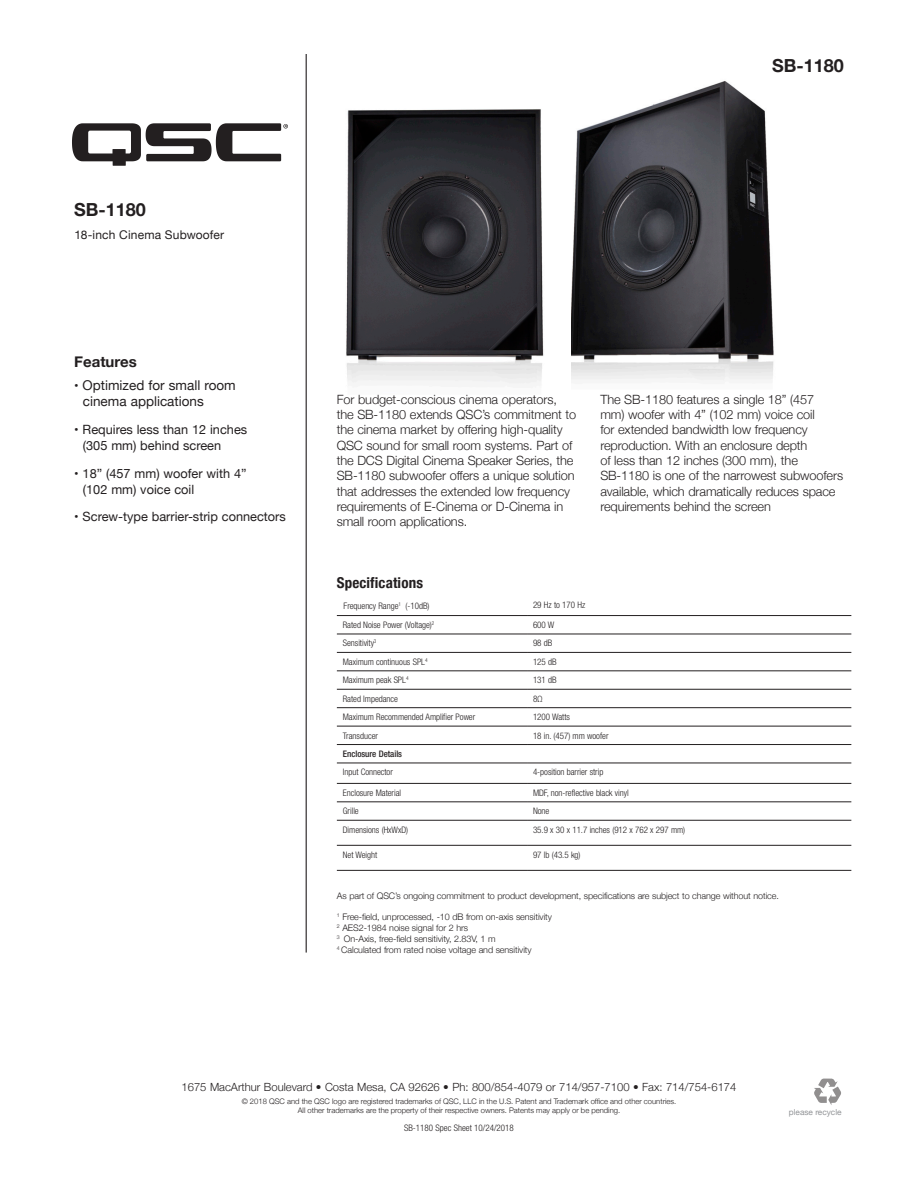
<style>
.page{position:relative;width:918px;height:1188px;background:#fff}
.page>*{position:absolute;margin:0;border:0;box-sizing:border-box;transform-origin:0 0}
.t1{font:700 18px "Helvetica Neue";color:#231f20}
.t2{font:700 condensed 15px "Helvetica Neue";letter-spacing:.01em;color:#231f20}
.t3{font:700 15px "Helvetica Neue";color:#231f20}
.t4{font:13.5px/16.5px "Helvetica Neue";color:#231f20}
.intro{font:300 12.75px/15.3px "Helvetica Neue";letter-spacing:-.01em;color:#231f20}
.t5{font:12.75px/16.5px "Helvetica Neue";color:#231f20}
.t6{font:12px "Helvetica Neue";letter-spacing:.015em;color:#231f20}
.t7{font:300 11.25px "Helvetica Neue";color:#231f20}
.t8{font:300 condensed 9px "Helvetica Neue LT Std";letter-spacing:-.005em;color:#231f20}
.intro-2{font:300 9px "Helvetica Neue";letter-spacing:-.01em;color:#231f20}
.t9{font:500 condensed 9px "Helvetica Neue LT Pro";letter-spacing:-.005em;color:#231f20}
.t10{font:8.25px "Helvetica Neue";color:#939598}
.Paragraph_Style_1{font:300 7.65px "Helvetica Neue";color:#231f20}
.s1{font-size:12.75px}
</style>
<div class="page">
<img style="left:571px;top:81px;width:203px;height:300px">
<img style="left:346px;top:109px;width:198px;height:275px">
<hr style="left:306px;top:54px;width:1px;height:899px;background:#231f20">
<hr style="left:337px;top:615px;width:190px;height:1px;background:#231f20">
<hr style="left:527px;top:615px;width:324px;height:1px;background:#231f20">
<hr style="left:337px;top:634px;width:190px;height:1px;background:#231f20">
<hr style="left:527px;top:634px;width:324px;height:1px;background:#231f20">
<hr style="left:337px;top:652px;width:190px;height:1px;background:#231f20">
<hr style="left:527px;top:652px;width:324px;height:1px;background:#231f20">
<hr style="left:337px;top:670px;width:190px;height:1px;background:#231f20">
<hr style="left:527px;top:670px;width:324px;height:1px;background:#231f20">
<hr style="left:337px;top:689px;width:190px;height:1px;background:#231f20">
<hr style="left:527px;top:689px;width:324px;height:1px;background:#231f20">
<hr style="left:337px;top:707px;width:190px;height:1px;background:#231f20">
<hr style="left:527px;top:707px;width:324px;height:1px;background:#231f20">
<hr style="left:337px;top:726px;width:190px;height:1px;background:#231f20">
<hr style="left:527px;top:726px;width:324px;height:1px;background:#231f20">
<hr style="left:337px;top:744px;width:190px;height:1px;background:#231f20">
<hr style="left:527px;top:744px;width:324px;height:1px;background:#231f20">
<hr style="left:337px;top:763px;width:190px;height:1px;background:#231f20">
<hr style="left:527px;top:763px;width:324px;height:1px;background:#231f20">
<hr style="left:337px;top:783px;width:190px;height:1px;background:#231f20">
<hr style="left:527px;top:783px;width:324px;height:1px;background:#231f20">
<hr style="left:337px;top:801px;width:190px;height:1px;background:#231f20">
<hr style="left:527px;top:801px;width:324px;height:1px;background:#231f20">
<hr style="left:337px;top:820px;width:190px;height:1px;background:#231f20">
<hr style="left:527px;top:820px;width:324px;height:1px;background:#231f20">
<hr style="left:337px;top:845px;width:190px;height:1px;background:#231f20">
<hr style="left:527px;top:845px;width:324px;height:1px;background:#231f20">
<hr style="left:337px;top:870px;width:190px;height:1px;background:#231f20">
<hr style="left:527px;top:870px;width:324px;height:1px;background:#231f20">
<svg style="left:814px;top:1079px;width:27px;height:26px"></svg>
<svg style="left:72px;top:123px;width:216px;height:43px"></svg>
<p class="t1" style="left:772px;top:51px;width:73px">SB-1180</p>
<p class="t1" style="left:74px;top:196px;width:73px">SB-1180</p>
<p class="t6" style="left:74px;top:226px;width:151px">18-inch Cinema Subwoofer</p>
<p class="t3" style="left:74px;top:350px;width:64px">Features</p>
<p class="t4" style="left:83px;top:378px;width:154px;text-indent:-9px"><span class="s1">•</span> Optimized for small room cinema applications</p>
<p class="t5" style="left:83px;top:422px;width:166px;text-indent:-9px">• Requires less than 12 inches (305 mm) behind screen</p>
<p class="t5" style="left:83px;top:466px;width:165px;text-indent:-9px">• 18” (457 mm) woofer with 4” (102 mm) voice coil</p>
<p class="t5" style="left:74px;top:509px;width:213px">• Screw-type barrier-strip connectors</p>
<p class="intro" style="left:337px;top:391px;width:241px">For budget-conscious cinema operators, the SB-1180 extends QSC’s commitment to</p>
<p class="intro" style="left:337px;top:421px;width:227px">the cinema market by offering high-quality</p>
<p class="intro" style="left:337px;top:437px;width:237px">QSC sound for small room systems. Part of</p>
<p class="intro" style="left:337px;top:452px;width:238px">the DCS Digital Cinema Speaker Series, the</p>
<p class="intro" style="left:337px;top:467px;width:239px">SB-1180 subwoofer offers a unique solution</p>
<p class="intro" style="left:337px;top:483px;width:235px">that addresses the extended low frequency</p>
<p class="intro" style="left:337px;top:498px;width:228px">requirements of E-Cinema or D-Cinema in</p>
<p class="intro" style="left:337px;top:513px;width:132px">small room applications.</p>
<p class="t2" style="left:337px;top:570px;width:88px">Specifications</p>
<p class="intro" style="left:600px;top:391px;width:215px">The SB-1180 features a single 18” (457</p>
<p class="intro" style="left:600px;top:406px;width:216px">mm) woofer with 4” (102 mm) voice coil</p>
<p class="intro" style="left:600px;top:421px;width:209px">for extended bandwidth low frequency</p>
<p class="intro" style="left:600px;top:437px;width:209px">reproduction. With an enclosure depth</p>
<p class="intro" style="left:600px;top:452px;width:199px">of less than 12 inches (300 mm), the</p>
<p class="intro" style="left:600px;top:467px;width:244px">SB-1180 is one of the narrowest subwoofers</p>
<p class="intro" style="left:600px;top:483px;width:237px">available, which dramatically reduces space</p>
<p class="intro" style="left:600px;top:498px;width:172px">requirements behind the screen</p>
<p class="t8" style="left:344px;top:600px;width:87px">Frequency Range<sup>1</sup> (-10dB)</p>
<p class="t8" style="left:533px;top:600px;width:54px">29 Hz to 170 Hz</p>
<p class="t8" style="left:343px;top:620px;width:93px">Rated Noise Power (Voltage)<sup>2</sup></p>
<p class="t8" style="left:533px;top:620px;width:23px">600 W</p>
<p class="t8" style="left:343px;top:638px;width:35px">Sensitivity<sup>3</sup></p>
<p class="t8" style="left:533px;top:638px;width:21px">98 dB</p>
<p class="t8" style="left:343px;top:656px;width:86px">Maximum continuous SPL<sup>4</sup></p>
<p class="t8" style="left:533px;top:656px;width:25px">125 dB</p>
<p class="t8" style="left:343px;top:675px;width:67px">Maximum peak SPL<sup>4</sup></p>
<p class="t8" style="left:533px;top:675px;width:25px">131 dB</p>
<p class="t8" style="left:343px;top:693px;width:57px">Rated Impedance</p>
<p class="t8" style="left:533px;top:693px;width:11px">8Ω</p>
<p class="t8" style="left:343px;top:712px;width:134px">Maximum Recommended Amplifier Power</p>
<p class="t8" style="left:533px;top:712px;width:38px">1200 Watts</p>
<p class="t8" style="left:343px;top:730px;width:37px">Transducer</p>
<p class="t8" style="left:533px;top:730px;width:77px">18 in. (457) mm woofer</p>
<p class="t9" style="left:343px;top:748px;width:61px">Enclosure Details</p>
<p class="t8" style="left:343px;top:767px;width:52px">Input Connector</p>
<p class="t8" style="left:533px;top:767px;width:72px">4-position barrier strip</p>
<p class="t8" style="left:343px;top:787px;width:60px">Enclosure Material</p>
<p class="t8" style="left:533px;top:787px;width:97px">MDF, non-reflective black vinyl</p>
<p class="t8" style="left:343px;top:806px;width:17px">Grille</p>
<p class="t8" style="left:533px;top:806px;width:18px">None</p>
<p class="t8" style="left:343px;top:824px;width:67px">Dimensions (HxWxD)</p>
<p class="t8" style="left:533px;top:824px;width:154px">35.9 x 30 x 11.7 inches (912 x 762 x 297 mm)</p>
<p class="t8" style="left:343px;top:849px;width:36px">Net Weight</p>
<p class="t8" style="left:533px;top:849px;width:49px">97 lb (43.5 kg)</p>
<p class="intro-2" style="left:337px;top:888px;width:444px">As part of QSC’s ongoing commitment to product development, specifications are subject to change without notice.</p>
<p class="intro-2" style="left:337px;top:910px;width:217px"><sup>1</sup> Free-field, unprocessed, -10 dB from on-axis sensitivity</p>
<p class="intro-2" style="left:337px;top:921px;width:133px"><sup>2</sup> AES2-1984 noise signal for 2 hrs</p>
<p class="intro-2" style="left:337px;top:931px;width:160px"><sup>3</sup> On-Axis, free-field sensitivity, 2.83V, 1 m</p>
<p class="intro-2" style="left:337px;top:942px;width:196px"><sup>4</sup> Calculated from rated noise voltage and sensitivity</p>
<p class="t7" style="left:182px;top:1078px;width:556px">1675 MacArthur Boulevard • Costa Mesa, CA 92626 • Ph: 800/854-4079 or 714/957-7100 • Fax: 714/754-6174</p>
<p class="t8" style="left:404px;top:1122px;width:111px">SB-1180 Spec Sheet 10/24/2018</p>
<p class="Paragraph_Style_1" style="left:242px;top:1095px;width:436px">© 2018 QSC and the QSC logo are registered trademarks of QSC, LLC in the U.S. Patent and Trademark office and other countries.</p>
<p class="Paragraph_Style_1" style="left:298px;top:1104px;width:324px">All other trademarks are the property of their respective owners. Patents may apply or be pending.</p>
<p class="t10" style="left:789px;top:1106px;width:54px">please recycle</p>
</div>
